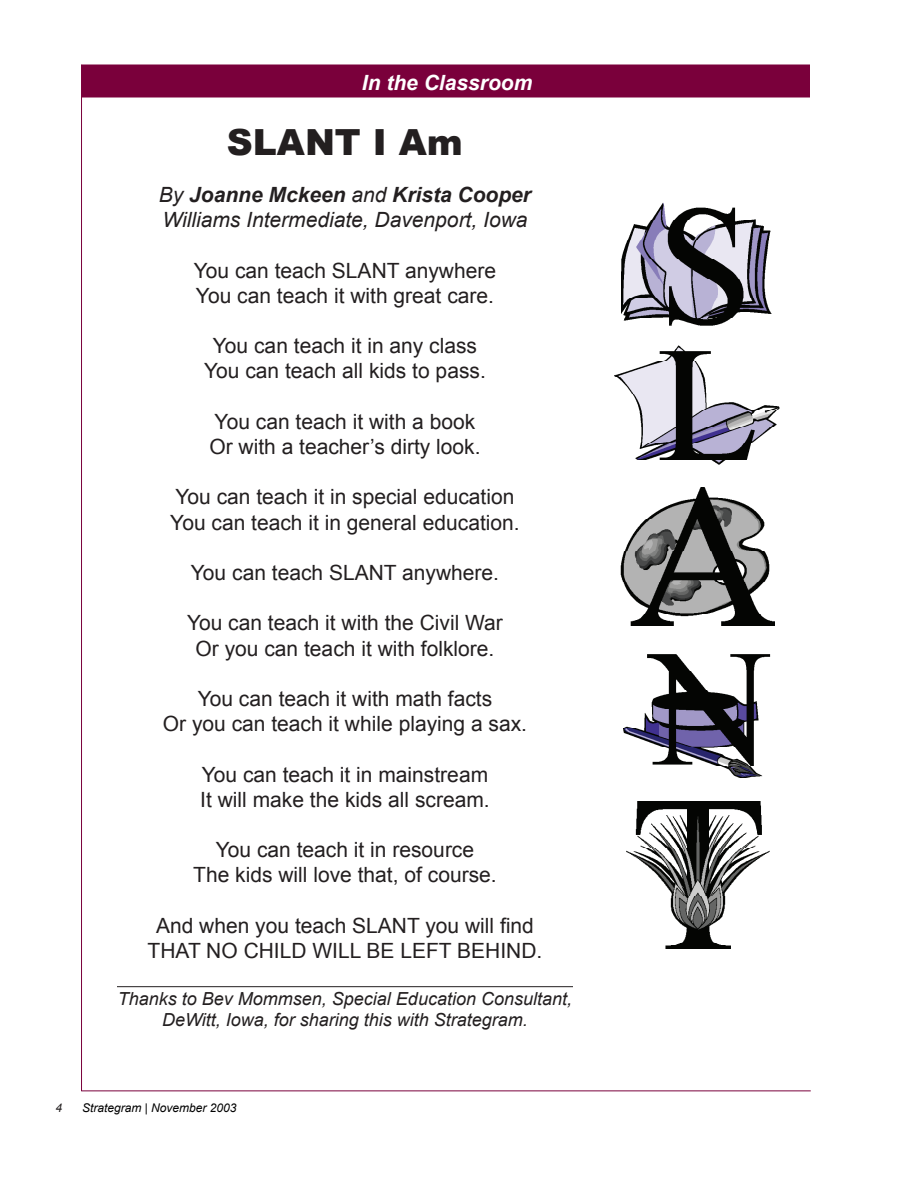
<style>
.page{position:relative;width:918px;height:1188px;background:#fff}
.page>*{position:absolute;margin:0;border:0;box-sizing:border-box;transform-origin:0 0}
.t1{font:900 36px "Arial";color:#231f20}
.t2{font:21px/25.2px "Arial";color:#231f20;text-align:center}
.t3{font:italic 21px/25.2px "Arial";color:#231f20}
.t4{font:italic 700 21px "Arial";color:#fff}
.t5{font:italic 18px/21.6px "Arial";color:#231f20;text-align:center}
.t6{font:italic 12px "Arial";color:#000}
.t7{font:italic 12px "Arial";color:#231f20}
.s1{font-weight:700}
</style>
<div class="page">
<hr style="left:82px;top:1090px;width:729px;height:1px;background:#7a003b">
<div style="left:82px;top:65px;width:727px;height:32px;background:#7a003b"></div>
<div style="left:82px;top:64px;width:728px;height:34px;border:2px solid #7a003b"></div>
<hr style="left:81px;top:64px;width:1px;height:1027px;background:#7a003b">
<hr style="left:117px;top:986px;width:456px;height:1px;background:#231f20">
<img style="left:622px;top:202px;width:150px;height:124px">
<img style="left:615px;top:345px;width:165px;height:120px">
<img style="left:621px;top:487px;width:154px;height:138px">
<img style="left:626px;top:801px;width:144px;height:148px">
<img style="left:624px;top:654px;width:147px;height:124px">
<p class="t4" style="left:362px;top:71px;width:172px">In the Classroom</p>
<h1 class="t1" style="left:227px;top:116px;width:237px">SLANT I Am</h1>
<p class="t3" style="left:159px;top:182px;width:374px">By <span class="s1">Joanne Mckeen</span> and <span class="s1">Krista Cooper<br></span>Williams Intermediate, Davenport, Iowa</p>
<p class="t2" style="left:194px;top:258px;width:304px;text-align:left">You can teach SLANT anywhere<br>You can teach it with great care.</p>
<p class="t2" style="left:204px;top:333px;width:283px">You can teach it in any class<br>You can teach all kids to pass.</p>
<p class="t2" style="left:209px;top:409px;width:273px;text-align:left">You can teach it with a book<br>Or with a teacher’s dirty look.</p>
<p class="t2" style="left:170px;top:485px;width:351px;text-align:left">You can teach it in special education<br>You can teach it in general education.</p>
<p class="t2" style="left:191px;top:560px;width:310px">You can teach SLANT anywhere.</p>
<p class="t2" style="left:187px;top:611px;width:317px">You can teach it with the Civil War<br>Or you can teach it with folklore.</p>
<p class="t2" style="left:163px;top:686px;width:366px">You can teach it with math facts<br>Or you can teach it while playing a sax.</p>
<p class="t2" style="left:200px;top:762px;width:291px;text-align:left">You can teach it in mainstream<br>It will make the kids all scream.</p>
<p class="t2" style="left:193px;top:837px;width:305px">You can teach it in resource<br>The kids will love that, of course.</p>
<p class="t2" style="left:148px;top:913px;width:396px">And when you teach SLANT you will find<br>THAT NO CHILD WILL BE LEFT BEHIND.</p>
<p class="t5" style="left:118px;top:988px;width:456px">Thanks to Bev Mommsen, Special Education Consultant,<br>DeWitt, Iowa, for sharing this with Strategram.</p>
<p class="t7" style="left:56px;top:1101px;width:8px">4</p>
<p class="t6" style="left:82px;top:1102px;width:156px">Strategram | November 2003</p>
</div>
